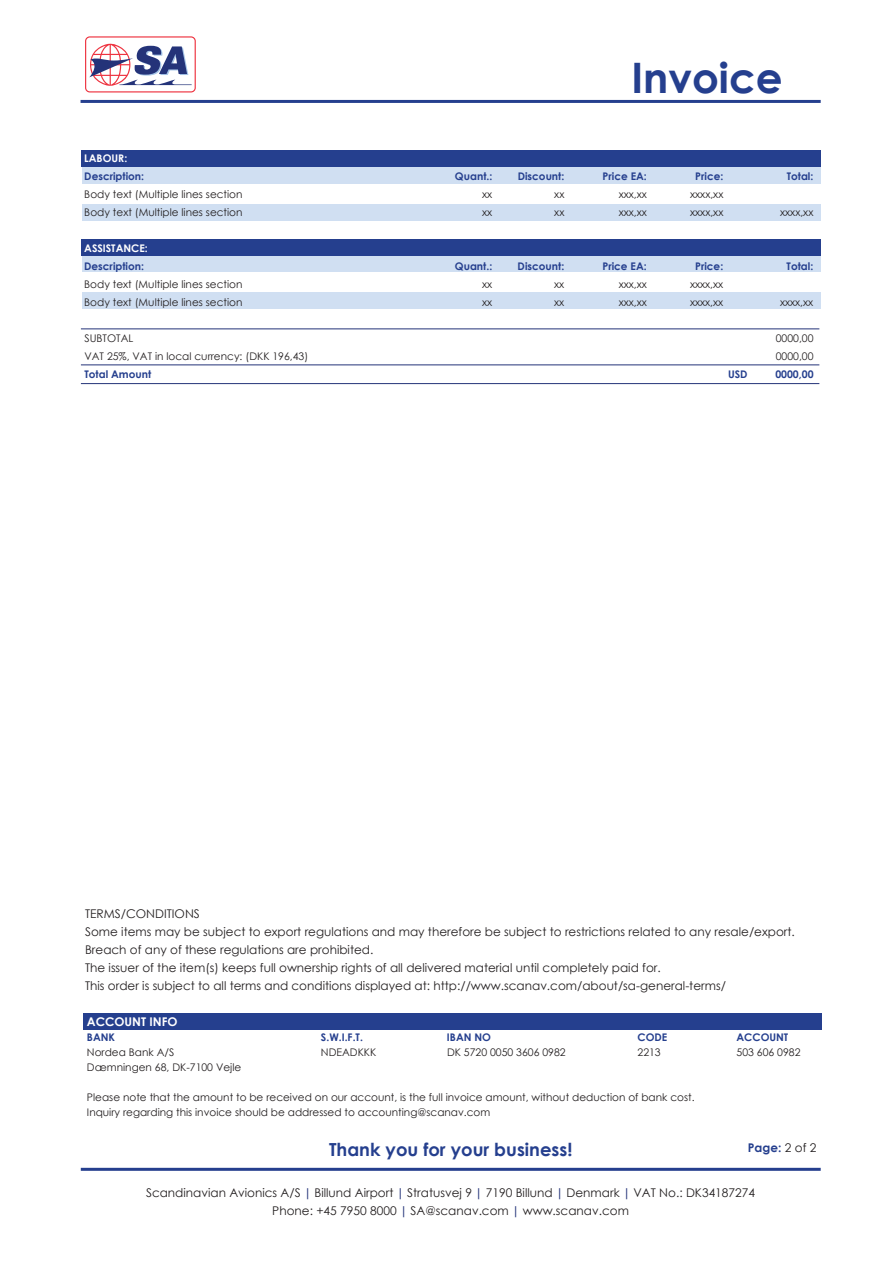
<style>
.page{position:relative;width:893px;height:1263px;background:#fff}
.page>*{position:absolute;margin:0;border:0;box-sizing:border-box;transform-origin:0 0}
.t1{font:700 42px "Century Gothic";color:#253f8e}
.t2{font:700 18px "Century Gothic";color:#253f8e}
.t3{font:12px/18px "Century Gothic";color:#231f20}
.t4{font:700 12px "Century Gothic";color:#fff}
.t5{font:700 12px "Century Gothic";color:#253f8e}
.t6{font:10.5px/15px "Century Gothic";color:#231f20}
.t7{font:700 10.5px "Century Gothic";color:#253f8e}
.t8{font:700 10.5px "Century Gothic";color:#fff}
.s1{font-weight:400;color:#231f20}
.s2{font-weight:700;color:#243379}
</style>
<div class="page">
<hr style="left:81px;top:383px;width:738px;height:1px;background:#243379">
<hr style="left:81px;top:365px;width:738px;height:1px;background:#243379">
<hr style="left:81px;top:329px;width:738px;height:1px;background:#243379">
<div style="left:83px;top:1013px;width:739px;height:17px;background:#253f8e"></div>
<hr style="left:81px;top:1168px;width:740px;height:3px;background:#253f8e">
<svg style="left:85px;top:36px;width:111px;height:56px"></svg>
<hr style="left:81px;top:100px;width:740px;height:3px;background:#253f8e">
<div style="left:82px;top:292px;width:738px;height:17px;background:#d0dff2"></div>
<div style="left:82px;top:255px;width:738px;height:17px;background:#d0dff2"></div>
<div style="left:82px;top:204px;width:738px;height:17px;background:#d0dff2"></div>
<div style="left:82px;top:167px;width:738px;height:17px;background:#d0dff2"></div>
<div style="left:82px;top:150px;width:739px;height:17px;background:#253f8e"></div>
<div style="left:82px;top:239px;width:739px;height:16px;background:#253f8e"></div>
<h1 class="t1" style="left:632px;top:46px;width:153px">Invoice</h1>
<p class="t8" style="left:84px;top:150px;width:45px">LABOUR:</p>
<p class="t7" style="left:84px;top:168px;width:61px">Description:</p>
<p class="t7" style="left:455px;top:168px;width:39px">Quant.:</p>
<p class="t7" style="left:518px;top:168px;width:48px">Discount:</p>
<p class="t7" style="left:603px;top:168px;width:46px">Price EA:</p>
<p class="t7" style="left:695px;top:168px;width:30px">Price:</p>
<p class="t7" style="left:787px;top:168px;width:28px">Total:</p>
<p class="t6" style="left:84px;top:187px;width:160px">Body text (Multiple lines section</p>
<p class="t6" style="left:482px;top:187px;width:12px">xx</p>
<p class="t6" style="left:554px;top:187px;width:12px">xx</p>
<p class="t6" style="left:619px;top:187px;width:30px">xxx,xx</p>
<p class="t6" style="left:690px;top:187px;width:35px">xxxx,xx</p>
<p class="t6" style="left:84px;top:205px;width:160px">Body text (Multiple lines section</p>
<p class="t6" style="left:482px;top:205px;width:12px">xx</p>
<p class="t6" style="left:554px;top:205px;width:12px">xx</p>
<p class="t6" style="left:619px;top:205px;width:30px">xxx,xx</p>
<p class="t6" style="left:690px;top:205px;width:35px">xxxx,xx</p>
<p class="t6" style="left:780px;top:205px;width:35px">xxxx,xx</p>
<p class="t8" style="left:84px;top:240px;width:65px">ASSISTANCE:</p>
<p class="t7" style="left:84px;top:258px;width:61px">Description:</p>
<p class="t7" style="left:455px;top:258px;width:39px">Quant.:</p>
<p class="t7" style="left:518px;top:258px;width:48px">Discount:</p>
<p class="t7" style="left:602px;top:258px;width:46px">Price EA:</p>
<p class="t7" style="left:695px;top:258px;width:30px">Price:</p>
<p class="t7" style="left:787px;top:258px;width:28px">Total:</p>
<p class="t6" style="left:84px;top:277px;width:160px">Body text (Multiple lines section</p>
<p class="t6" style="left:482px;top:277px;width:12px">xx</p>
<p class="t6" style="left:554px;top:277px;width:12px">xx</p>
<p class="t6" style="left:619px;top:277px;width:30px">xxx,xx</p>
<p class="t6" style="left:690px;top:277px;width:35px">xxxx,xx</p>
<p class="t6" style="left:84px;top:295px;width:160px">Body text (Multiple lines section</p>
<p class="t6" style="left:482px;top:295px;width:12px">xx</p>
<p class="t6" style="left:554px;top:295px;width:12px">xx</p>
<p class="t6" style="left:619px;top:295px;width:30px">xxx,xx</p>
<p class="t6" style="left:690px;top:295px;width:35px">xxxx,xx</p>
<p class="t6" style="left:780px;top:295px;width:35px">xxxx,xx</p>
<p class="t6" style="left:84px;top:331px;width:50px">SUBTOTAL</p>
<p class="t6" style="left:776px;top:331px;width:39px">0000,00</p>
<p class="t6" style="left:84px;top:349px;width:225px">VAT 25%, VAT in local currency: (DKK 196,43)</p>
<p class="t6" style="left:776px;top:349px;width:39px">0000,00</p>
<p class="t7" style="left:84px;top:366px;width:68px">Total Amount</p>
<p class="t7" style="left:728px;top:366px;width:21px">USD</p>
<p class="t7" style="left:775px;top:366px;width:40px">0000,00</p>
<p class="t3" style="left:85px;top:904px;width:711px">TERMS/CONDITIONS<br>Some items may be subject to export regulations and may therefore be subject to restrictions related to any resale/export.<br>Breach of any of these regulations are prohibited.<br>The issuer of the item(s) keeps full ownership rights of all delivered material until completely paid for.<br>This order is subject to all terms and conditions displayed at: http://www.scanav.com/about/sa-general-terms/</p>
<p class="t4" style="left:87px;top:1013px;width:92px">ACCOUNT INFO</p>
<p class="t7" style="left:87px;top:1029px;width:30px">BANK</p>
<p class="t7" style="left:321px;top:1029px;width:44px">S.W.I.F.T.</p>
<p class="t7" style="left:447px;top:1029px;width:46px">IBAN NO</p>
<p class="t7" style="left:637px;top:1029px;width:31px">CODE</p>
<p class="t7" style="left:736px;top:1029px;width:53px">ACCOUNT</p>
<p class="t6" style="left:87px;top:1045px;width:89px">Nordea Bank A/S</p>
<p class="t6" style="left:321px;top:1045px;width:57px">NDEADKKK</p>
<p class="t6" style="left:447px;top:1045px;width:120px">DK 5720 0050 3606 0982</p>
<p class="t6" style="left:637px;top:1045px;width:25px">2213</p>
<p class="t6" style="left:736px;top:1045px;width:65px">503 606 0982</p>
<p class="t6" style="left:87px;top:1060px;width:156px">Dæmningen 68, DK-7100 Vejle</p>
<p class="t6" style="left:87px;top:1090px;width:609px">Please note that the amount to be received on our account, is the full invoice amount, without deduction of bank cost.<br>Inquiry regarding this invoice should be addressed to accounting@scanav.com</p>
<h2 class="t2" style="left:329px;top:1135px;width:245px">Thank you for your business!</h2>
<p class="t5" style="left:748px;top:1139px;width:70px">Page: <span class="s1">2 of 2</span></p>
<p class="t3" style="left:146px;top:1183px;width:611px;text-align:center">Scandinavian Avionics A/S <span class="s2">|</span> Billund Airport <span class="s2">|</span> Stratusvej 9 <span class="s2">|</span> 7190 Billund <span class="s2">|</span> Denmark <span class="s2">|</span> VAT No.: DK34187274<br>Phone: +45 7950 8000 <span class="s2">|</span> SA@scanav.com <span class="s2">|</span> www.scanav.com</p>
</div>
